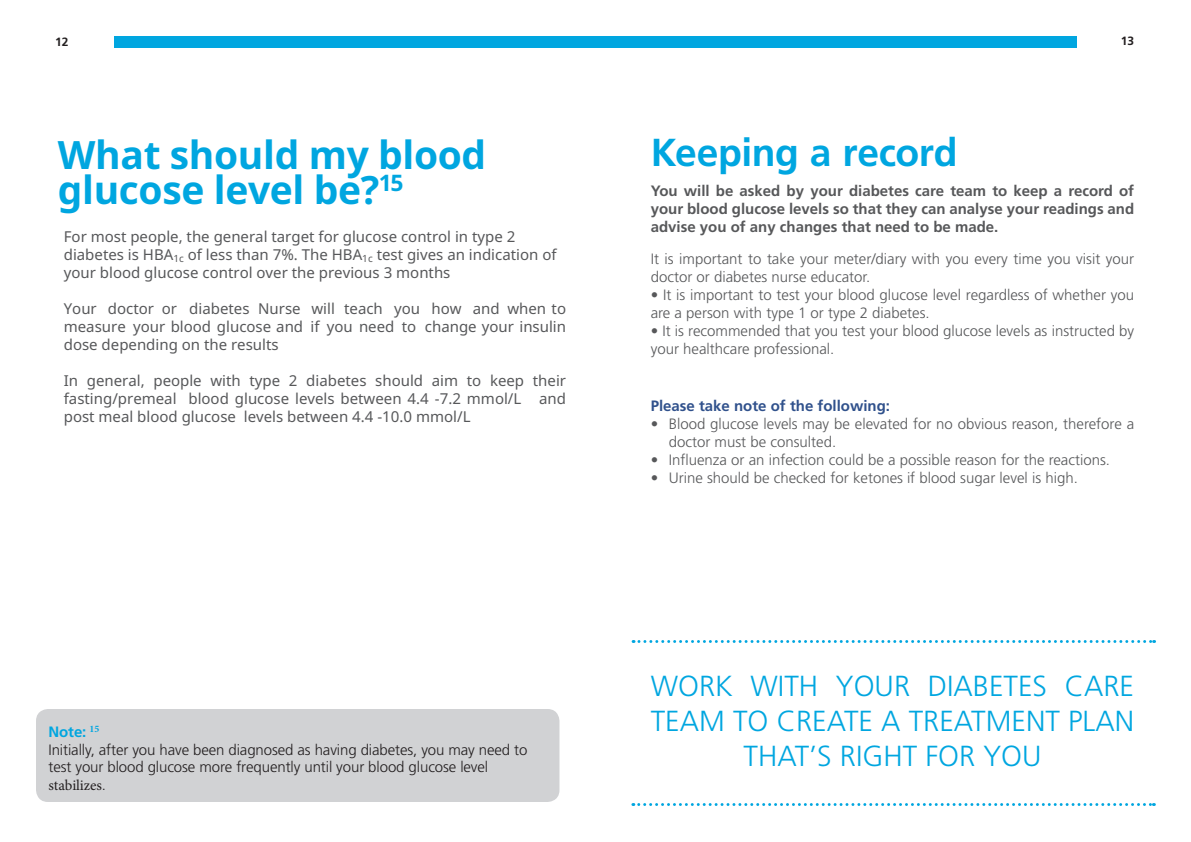
<style>
.page{position:relative;width:1191px;height:842px;background:#fff}
.page>*{position:absolute;margin:0;border:0;box-sizing:border-box;transform-origin:0 0}
.t1{font:700 39px/35px "Apis For Office";letter-spacing:-.01em;color:#00a6e0}
.t2{font:700 39px "Frutiger LT Pro";letter-spacing:-.01em;color:#00a6e0}
.t3{font:300 29px/34.8px "Frutiger LT Pro";color:#00a6e0;text-align:center}
.t4{font:300 15px/18px "Frutiger LT Pro";color:#57585a}
.t5{font:15px/18px "Apis For Office";color:#57585a}
.t6{font:700 15px/18px "Frutiger LT Pro";color:#57585a;text-align:justify}
.t7{font:300 15px/17.8px "Frutiger LT Std";letter-spacing:-.005em;color:#231f20}
.t8{font:15px/18px "Apis For Office";color:#57585a;text-align:justify}
.t9{font:700 15px "Frutiger LT Pro";color:#30518c}
.t10{font:15px "Minion Pro";letter-spacing:-.005em;color:#231f20}
.t11{font:700 12px "Frutiger LT Pro";color:#231f20}
.s1{font-style:inherit}
.s2{font-weight:700;color:#00a6e0}
.s3{font-family:"Frutiger LT Std";font-weight:300}
</style>
<div class="page">
<div style="left:114px;top:36px;width:962px;height:12px;background:#00a6e0"></div>
<div style="left:36px;top:709px;width:523px;height:93px;background:#d1d2d4;border-radius:12px"></div>
<svg style="left:633px;top:640px;width:521px;height:3px"></svg>
<svg style="left:633px;top:803px;width:521px;height:3px"></svg>
<p class="t11" style="left:55px;top:34px;width:15px">12</p>
<p class="t11" style="left:1120px;top:34px;width:15px">13</p>
<h1 class="t1" style="left:58px;top:138px;width:430px">What should my blood glucose level be<span class="s1">?</span><sup>15</sup></h1>
<p class="t5" style="left:64px;top:228px;width:494px">For most people, the general target for glucose control in type 2 diabetes is HBA<sub>1c</sub> of less than 7%. The HBA<sub>1c</sub> test gives an indication of your blood glucose control over the previous 3 months</p>
<p class="t8" style="left:64px;top:300px;width:504px">Your <span class="s1">d</span>octor <span class="s1">or d</span>iabetes Nurse will teach you how and when to <span class="s1">measure</span> your blood glucose and if you need to change your insulin dose depending on the results</p>
<p class="t5" style="left:64px;top:372px;width:504px;text-align:justify">In general, people with type 2 diabetes should aim to keep their fasting/premeal blood glucose levels between 4.4 -7.2 mmol/L and post meal blood glucose levels between 4.4 -10.0 mmol/L</p>
<p class="t7" style="left:48px;top:723px;width:480px"><span class="s2">Note:</span> <sup>15<br></sup>Initially, after you have been diagnosed as having diabetes, you may need to test your blood glucose more frequently until your blood glucose level</p>
<p class="t10" style="left:48px;top:775px;width:59px">stabilizes<span class="s3">.</span></p>
<h1 class="t2" style="left:650px;top:130px;width:308px">Keeping a record</h1>
<p class="t6" style="left:650px;top:181px;width:485px">You will be asked by your diabetes care team to keep a record of your blood glucose levels so that they can analyse your readings and advise you of any changes that need to be made.</p>
<p class="t4" style="left:650px;top:250px;width:485px">It is important to take your meter/diary with you every time you visit your doctor or diabetes nurse educator.</p>
<p class="t4" style="left:650px;top:286px;width:485px">• It is important to test your blood glucose level regardless of whether you are a person with type 1 or type 2 diabetes.</p>
<p class="t4" style="left:650px;top:322px;width:485px">• It is recommended that you test your blood glucose levels as instructed by your healthcare professional.</p>
<p class="t9" style="left:650px;top:397px;width:241px">Please take note of the following:</p>
<p class="t4" style="left:668px;top:415px;width:467px;text-indent:-18px">• Blood glucose levels may be elevated for no obvious reason, therefore a doctor must be consulted.</p>
<p class="t4" style="left:650px;top:451px;width:461px">• Influenza or an infection could be a possible reason for the reactions.</p>
<p class="t4" style="left:650px;top:469px;width:429px">• Urine should be checked for ketones if blood sugar level is high.</p>
<h2 class="t3" style="left:650px;top:669px;width:485px">WORK WITH YOUR DIABETES CARE<br>TEAM TO CREATE A TREATMENT PLAN<br>THAT’S RIGHT FOR YOU</h2>
</div>
